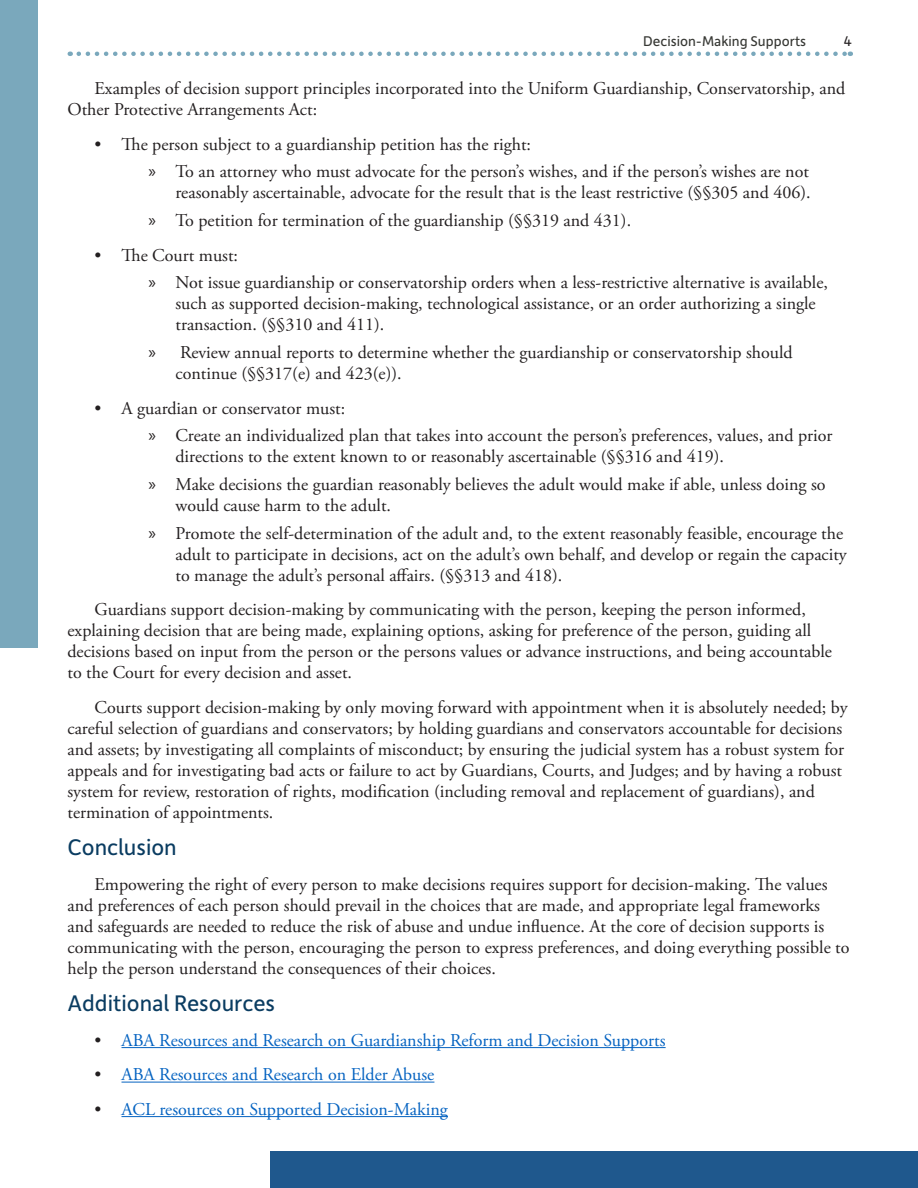
<style>
.page{position:relative;width:918px;height:1188px;background:#fff}
.page>*{position:absolute;margin:0;border:0;box-sizing:border-box;transform-origin:0 0}
.Section_Headers{font:24px "Depot New";color:#0a3c61}
.Body_Text{font:18px/21px "Adobe Garamond Pro";color:#231f20}
.t1{font:18px "Adobe Garamond Pro";color:#0563c1}
.t2{font:15px "Depot New";color:#373834}
.t3{font:15px "Depot New";color:#231f20}
.s1{font-family:"Myriad Pro"}
.s2{color:#231f20}
</style>
<div class="page">
<svg style="left:79px;top:52px;width:772px;height:4px"></svg>
<div style="left:0;top:0;width:38px;height:648px;background:#7aa8bc"></div>
<div style="left:270px;top:1151px;width:648px;height:37px;background:#1f588d"></div>
<hr style="left:122px;top:1047px;width:544px;height:1px;background:#0563c1">
<hr style="left:122px;top:1082px;width:312px;height:1px;background:#0563c1">
<hr style="left:122px;top:1116px;width:326px;height:1px;background:#0563c1">
<p class="t2" style="left:643px;top:31px;width:165px">Decision-Making Supports</p>
<p class="t3" style="left:844px;top:31px;width:10px">4</p>
<p class="Body_Text" style="left:68px;top:78px;width:779px;text-indent:27px">Examples of decision support principles incorporated into the Uniform Guardianship, Conservatorship, and<br>Other Protective Arrangements Act:</p>
<p class="Body_Text" style="left:94px;top:134px;width:438px">• The person subject to a guardianship petition has the right:</p>
<p class="Body_Text" style="left:148px;top:162px;width:664px;text-align:right"><span class="s1">»</span> To an attorney who must advocate for the person’s wishes, and if the person’s wishes are not reasonably ascertainable, advocate for the result that is the least restrictive (§§305 and 406).</p>
<p class="Body_Text" style="left:148px;top:210px;width:484px"><span class="s1">»</span> To petition for termination of the guardianship (§§319 and 431).</p>
<p class="Body_Text" style="left:94px;top:245px;width:145px">• The Court must:</p>
<p class="Body_Text" style="left:176px;top:273px;width:654px;text-indent:-27px"><span class="s1">»</span> Not issue guardianship or conservatorship orders when a less-restrictive alternative is available, such as supported decision-making, technological assistance, or an order authorizing a single transaction. (§§310 and 411).</p>
<p class="Body_Text" style="left:176px;top:342px;width:619px;text-indent:-27px"><span class="s1">»</span> Review annual reports to determine whether the guardianship or conservatorship should continue (§§317(e) and 423(e)).</p>
<p class="Body_Text" style="left:94px;top:398px;width:252px">• A guardian or conservator must:</p>
<p class="Body_Text" style="left:176px;top:426px;width:659px;text-indent:-27px"><span class="s1">»</span> Create an individualized plan that takes into account the person’s preferences, values, and prior directions to the extent known to or reasonably ascertainable (§§316 and 419).</p>
<p class="Body_Text" style="left:176px;top:474px;width:652px;text-indent:-27px"><span class="s1">»</span> Make decisions the guardian reasonably believes the adult would make if able, unless doing so would cause harm to the adult.</p>
<p class="Body_Text" style="left:176px;top:523px;width:673px;text-indent:-27px"><span class="s1">»</span> Promote the self-determination of the adult and, to the extent reasonably feasible, encourage the adult to participate in decisions, act on the adult’s own behalf, and develop or regain the capacity to manage the adult’s personal affairs. (§§313 and 418).</p>
<p class="Body_Text" style="left:68px;top:600px;width:766px;text-indent:27px">Guardians support decision-making by communicating with the person, keeping the person informed, explaining decision that are being made, explaining options, asking for preference of the person, guiding all decisions based on input from the person or the persons values or advance instructions, and being accountable to the Court for every decision and asset.</p>
<p class="Body_Text" style="left:68px;top:697px;width:782px;text-indent:27px">Courts support decision-making by only moving forward with appointment when it is absolutely needed; by careful selection of guardians and conservators; by holding guardians and conservators accountable for decisions and assets; by investigating all complaints of misconduct; by ensuring the judicial system has a robust system for appeals and for investigating bad acts or failure to act by Guardians, Courts, and Judges; and by having a robust system for review, restoration of rights, modification (including removal and replacement of guardians), and termination of appointments.</p>
<p class="Section_Headers" style="left:68px;top:832px;width:111px">Conclusion</p>
<p class="Body_Text" style="left:68px;top:874px;width:784px;text-indent:27px">Empowering the right of every person to make decisions requires support for decision-making. The values and preferences of each person should prevail in the choices that are made, and appropriate legal frameworks and safeguards are needed to reduce the risk of abuse and undue influence. At the core of decision supports is communicating with the person, encouraging the person to express preferences, and doing everything possible to help the person understand the consequences of their choices.</p>
<p class="Section_Headers" style="left:68px;top:988px;width:209px">Additional Resources</p>
<p class="t1" style="left:94px;top:1029px;width:573px"><span class="s2">•</span> ABA Resources and Research on Guardianship Reform and Decision Supports</p>
<p class="t1" style="left:94px;top:1064px;width:341px"><span class="s2">•</span> ABA Resources and Research on Elder Abuse</p>
<p class="t1" style="left:94px;top:1098px;width:355px"><span class="s2">•</span> ACL resources on Supported Decision-Making</p>
</div>
